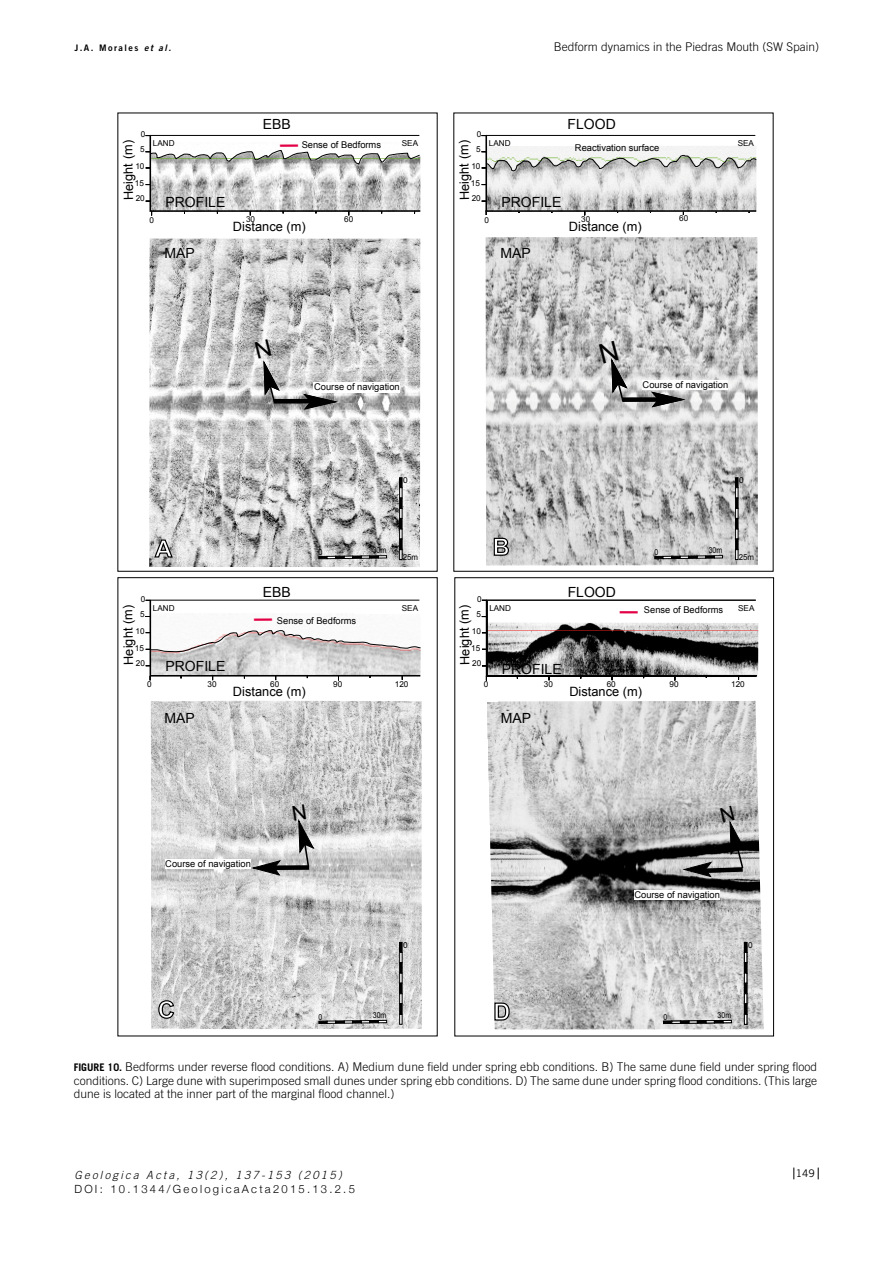
<style>
.page{position:relative;width:893px;height:1263px;background:#fff}
.page>*{position:absolute;margin:0;border:0;box-sizing:border-box;transform-origin:0 0}
.t1{font:51.9px "Arial";color:#000}
.t2{font:25.05px "Arial";color:#e30045}
.t3{font:700 23.55px "Arial";color:#fff}
.t4{font:13.95px "Arial";color:#000}
.t5{font:12.9px "Arial";color:#000}
.t6{font:300 12px/13.5px "Trade Gothic";color:#000;text-align:justify}
.t7{font:300 11.25px "Helvetica Neue";letter-spacing:.2em;color:#000}
.t8{font:italic 300 11.25px "Trade Gothic";letter-spacing:.2em;color:#000}
.t9{font:700 10.5px "Trade Gothic";color:#000}
.t10{font:10.5px "Trade Gothic";color:#000}
.t11{font:9.3px "Arial";color:#000}
.t12{font:9px "Trade Gothic Bold Two";color:#000}
.t13{font:8.1px/15.3px "Arial";color:#000}
.s1{font-style:italic}
.s2{font-weight:700;font-size:10.5px}
</style>
<div class="page">
<svg style="left:793px;top:1167px;width:1px;height:12px"></svg>
<svg style="left:818px;top:1167px;width:1px;height:12px"></svg>
<img style="left:149px;top:238px;width:271px;height:329px">
<svg style="left:153px;top:538px;width:21px;height:20px"></svg>
<svg style="left:145px;top:134px;width:276px;height:82px"></svg>
<img style="left:486px;top:237px;width:272px;height:329px">
<svg style="left:481px;top:134px;width:276px;height:82px"></svg>
<svg style="left:493px;top:537px;width:17px;height:19px"></svg>
<img style="left:151px;top:701px;width:271px;height:328px">
<svg style="left:145px;top:599px;width:276px;height:81px"></svg>
<svg style="left:158px;top:999px;width:17px;height:20px"></svg>
<img style="left:487px;top:701px;width:277px;height:328px">
<div style="left:455px;top:577px;width:319px;height:459px;border:1px solid #000"></div>
<svg style="left:482px;top:599px;width:276px;height:81px"></svg>
<svg style="left:494px;top:1002px;width:16px;height:19px"></svg>
<svg style="left:304px;top:394px;width:32px;height:15px"></svg>
<svg style="left:651px;top:392px;width:32px;height:15px"></svg>
<svg style="left:253px;top:860px;width:28px;height:15px"></svg>
<div style="left:314px;top:382px;width:86px;height:11px;background:#fff"></div>
<div style="left:643px;top:381px;width:85px;height:9px;background:#fff"></div>
<div style="left:634px;top:890px;width:86px;height:10px;background:#fff"></div>
<div style="left:165px;top:859px;width:86px;height:10px;background:#fff"></div>
<svg style="left:399px;top:477px;width:8px;height:83px"></svg>
<svg style="left:255px;top:340px;width:24px;height:65px;background:#a4a3a3"></svg>
<svg style="left:319px;top:547px;width:68px;height:12px"></svg>
<svg style="left:735px;top:477px;width:8px;height:83px"></svg>
<svg style="left:599px;top:341px;width:28px;height:62px;background:#aaa"></svg>
<svg style="left:654px;top:547px;width:69px;height:12px"></svg>
<svg style="left:399px;top:942px;width:8px;height:82px"></svg>
<svg style="left:292px;top:804px;width:22px;height:64px"></svg>
<svg style="left:319px;top:1012px;width:68px;height:12px"></svg>
<svg style="left:744px;top:942px;width:8px;height:82px"></svg>
<svg style="left:684px;top:806px;width:61px;height:71px;background:#919191"></svg>
<svg style="left:663px;top:1012px;width:69px;height:12px"></svg>
<p class="t12" style="left:74px;top:43px;width:98px">J.A. Morales <span class="s1">et al.</span></p>
<p class="t6" style="left:554px;top:40px;width:267px">Bedform dynamics in the Piedras Mouth (SW Spain)</p>
<p class="t13" style="left:141px;top:126px;width:6px">0</p>
<p class="t5" style="left:120px;top:200px;width:61px;rotate:-91deg">Height (m)</p>
<p class="t13" style="left:135px;top:141px;width:11px;line-height:16.6px;text-align:center">5<br>10</p>
<p class="t13" style="left:135px;top:175px;width:11px">15<br>20</p>
<p class="t4" style="left:263px;top:115px;width:30px">EBB</p>
<p class="t13" style="left:153px;top:136px;width:23px">LAND</p>
<h2 class="t2" style="left:305px;top:143px;width:7px;rotate:90deg">l</h2>
<p class="t11" style="left:302px;top:139px;width:81px">Sense of Bedforms</p>
<p class="t4" style="left:165px;top:193px;width:61px">PROFILE</p>
<p class="t13" style="left:402px;top:135px;width:18px">SEA</p>
<p class="t5" style="left:456px;top:200px;width:61px;rotate:-91deg">Height (m)</p>
<p class="t13" style="left:476px;top:126px;width:7px">0<br>5</p>
<p class="t13" style="left:471px;top:157px;width:11px;line-height:17.2px">10<br>15</p>
<p class="t13" style="left:472px;top:191px;width:11px">20</p>
<p class="t4" style="left:568px;top:115px;width:50px">FLOOD</p>
<p class="t13" style="left:489px;top:136px;width:23px">LAND</p>
<p class="t13" style="left:738px;top:135px;width:18px">SEA</p>
<p class="t11" style="left:575px;top:142px;width:86px">Reactivation surface</p>
<p class="t4" style="left:501px;top:193px;width:61px">PROFILE</p>
<p class="t13" style="left:149px;top:213px;width:6px">0</p>
<p class="t13" style="left:246px;top:212px;width:11px">30</p>
<p class="t13" style="left:344px;top:211px;width:11px">60</p>
<p class="t5" style="left:233px;top:218px;width:74px">Distance (m)</p>
<p class="t13" style="left:484px;top:212px;width:6px">0</p>
<p class="t13" style="left:581px;top:211px;width:11px">30</p>
<p class="t13" style="left:679px;top:211px;width:11px">60</p>
<p class="t5" style="left:569px;top:218px;width:74px">Distance (m)</p>
<p class="t4" style="left:165px;top:244px;width:32px">MAP</p>
<p class="t4" style="left:500px;top:244px;width:32px">MAP</p>
<p class="t11" style="left:314px;top:381px;width:87px">Course of navigation</p>
<h1 class="t1" style="left:326px;top:396px;width:13px;rotate:90deg">l</h1>
<p class="t11" style="left:643px;top:379px;width:87px">Course of navigation</p>
<h1 class="t1" style="left:674px;top:394px;width:13px;rotate:90deg">l</h1>
<h3 class="t3" style="left:155px;top:533px;width:18px">A</h3>
<p class="t13" style="left:403px;top:550px;width:17px">25m</p>
<h3 class="t3" style="left:493px;top:531px;width:18px">B</h3>
<p class="t13" style="left:739px;top:550px;width:17px">25m</p>
<p class="t5" style="left:120px;top:665px;width:61px;rotate:-91deg">Height (m)</p>
<p class="t13" style="left:140px;top:591px;width:7px">0<br>5</p>
<p class="t13" style="left:135px;top:622px;width:11px;line-height:17.2px">10<br>15</p>
<p class="t13" style="left:136px;top:656px;width:11px">20</p>
<p class="t4" style="left:263px;top:583px;width:30px">EBB</p>
<p class="t13" style="left:153px;top:600px;width:23px">LAND</p>
<p class="t13" style="left:402px;top:600px;width:18px">SEA</p>
<p class="t4" style="left:165px;top:657px;width:61px">PROFILE</p>
<p class="t11" style="left:277px;top:615px;width:81px">Sense of Bedforms</p>
<h2 class="t2" style="left:279px;top:617px;width:7px;rotate:90deg">l</h2>
<p class="t5" style="left:457px;top:665px;width:61px;rotate:-91deg">Height (m)</p>
<p class="t13" style="left:477px;top:591px;width:7px">0<br>5</p>
<p class="t13" style="left:471px;top:622px;width:11px;line-height:17.2px">10<br>15</p>
<p class="t13" style="left:472px;top:656px;width:11px">20</p>
<p class="t4" style="left:568px;top:583px;width:50px">FLOOD</p>
<p class="t13" style="left:489px;top:600px;width:23px">LAND</p>
<p class="t13" style="left:738px;top:600px;width:18px">SEA</p>
<h2 class="t2" style="left:612px;top:615px;width:7px;rotate:-90deg">l</h2>
<p class="t11" style="left:644px;top:604px;width:81px">Sense of Bedforms</p>
<p class="t4" style="left:502px;top:660px;width:61px">PROFILE</p>
<p class="t13" style="left:147px;top:676px;width:6px">0</p>
<p class="t13" style="left:208px;top:676px;width:11px">30</p>
<p class="t13" style="left:270px;top:676px;width:11px">60</p>
<p class="t13" style="left:333px;top:676px;width:11px">90</p>
<p class="t13" style="left:395px;top:676px;width:15px">120</p>
<p class="t5" style="left:233px;top:683px;width:74px">Distance (m)</p>
<p class="t4" style="left:165px;top:709px;width:32px">MAP</p>
<p class="t13" style="left:484px;top:676px;width:6px">0</p>
<p class="t13" style="left:544px;top:676px;width:11px">30</p>
<p class="t13" style="left:607px;top:676px;width:11px">60</p>
<p class="t13" style="left:669px;top:677px;width:11px">90</p>
<p class="t13" style="left:731px;top:676px;width:15px">120</p>
<p class="t5" style="left:569px;top:683px;width:74px">Distance (m)</p>
<p class="t4" style="left:501px;top:709px;width:32px">MAP</p>
<p class="t11" style="left:165px;top:858px;width:87px">Course of navigation</p>
<h1 class="t1" style="left:257px;top:873px;width:13px;rotate:-90deg">l</h1>
<h3 class="t3" style="left:158px;top:994px;width:18px">C</h3>
<h3 class="t3" style="left:493px;top:996px;width:18px">D</h3>
<p class="t11" style="left:634px;top:888px;width:87px">Course of navigation</p>
<p class="t6" style="left:74px;top:1060px;width:745px;text-indent:34px"><span class="s2">10.</span> Bedforms under reverse flood conditions. A) Medium dune field under spring ebb conditions. B) The same dune field under spring flood conditions. C) Large dune with superimposed small dunes under spring ebb conditions. D) The same dune under spring flood conditions. (This large dune is located at the inner part of the marginal flood channel.)</p>
<p class="t9" style="left:74px;top:1061px;width:15px">FIGURE</p>
<p class="t8" style="left:74px;top:1168px;width:269px">Geologica Acta, 13(2), 137-153 (2015)</p>
<p class="t7" style="left:74px;top:1181px;width:282px">DOI: 10.1344/GeologicaActa2015.13.2.5</p>
<p class="t10" style="left:796px;top:1167px;width:21px">149</p>
</div>
